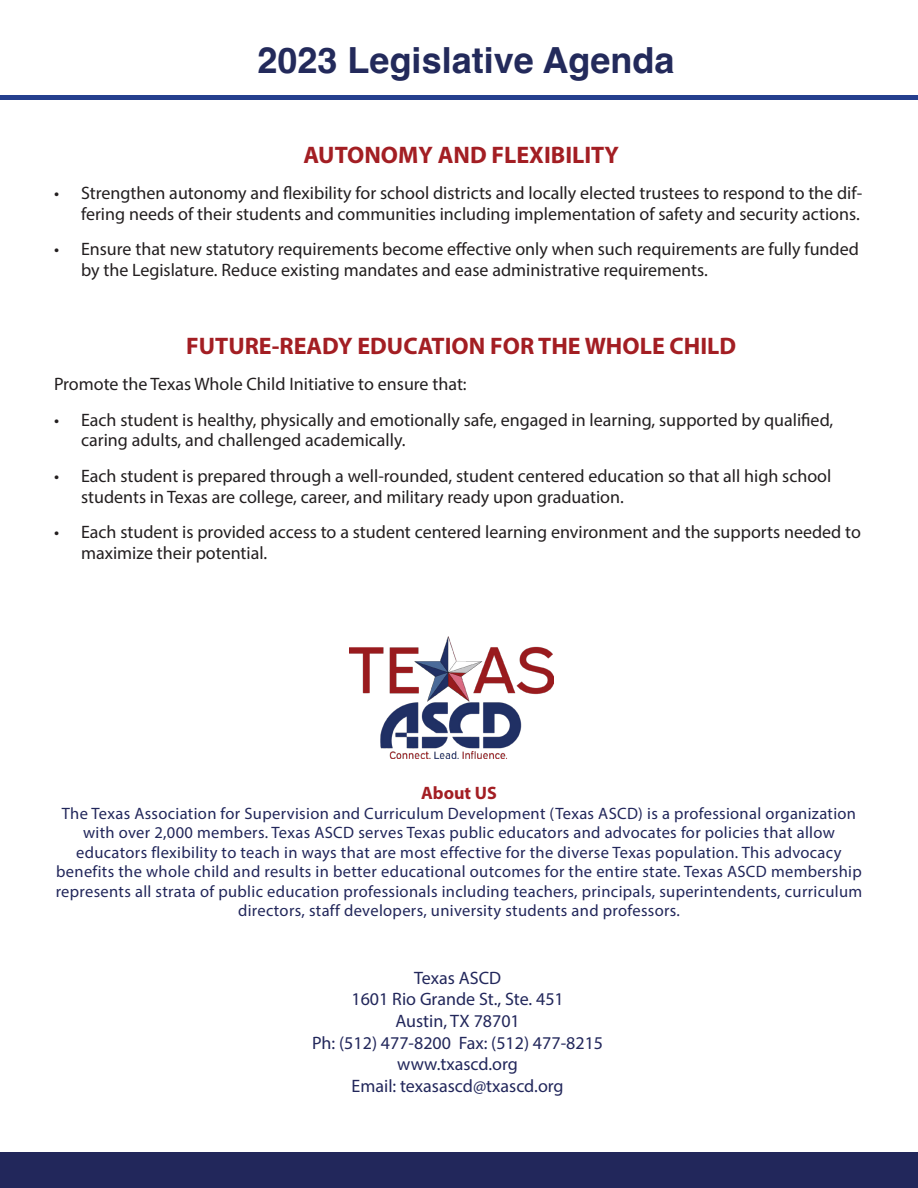
<style>
.page{position:relative;width:918px;height:1188px;background:#fff}
.page>*{position:absolute;margin:0;border:0;box-sizing:border-box;transform-origin:0 0}
.t1{font:700 36px "Helvetica";color:#232a5b}
.t2{font:700 24px "Myriad Pro";color:#a31e23}
.t3{font:18px/20.7px "Myriad Pro";color:#231f20}
.t4{font:18px/21.6px "Myriad Pro";color:#22275b;text-align:center}
.t5{font:700 18px "Myriad Pro";color:#a31e23}
.t6{font:16.5px/19.5px "Myriad Pro";letter-spacing:.02em;color:#22275b;text-align:center}
</style>
<div class="page">
<div style="left:0;top:95px;width:918px;height:5px;background:#253f8e"></div>
<div style="left:0;top:1153px;width:918px;height:35px;background:#22275b"></div>
<img style="left:349px;top:637px;width:205px;height:122px">
<p class="t1" style="left:258px;top:39px;width:418px">2023 Legislative Agenda</p>
<p class="t2" style="left:303px;top:139px;width:317px">AUTONOMY AND FLEXIBILITY</p>
<p class="t3" style="left:54px;top:182px;width:810px;text-align:right">• Strengthen autonomy and flexibility for school districts and locally elected trustees to respond to the dif&shy;fering needs of their students and communities including implementation of safety and security actions.</p>
<p class="t3" style="left:81px;top:239px;width:779px;text-indent:-27px">• Ensure that new statutory requirements become effective only when such requirements are fully funded by the Legislature. Reduce existing mandates and ease administrative requirements.</p>
<p class="t2" style="left:186px;top:331px;width:552px">FUTURE-READY EDUCATION FOR THE WHOLE CHILD</p>
<p class="t3" style="left:54px;top:373px;width:414px">Promote the Texas Whole Child Initiative to ensure that:</p>
<p class="t3" style="left:81px;top:409px;width:754px;text-indent:-27px">• Each student is healthy, physically and emotionally safe, engaged in learning, supported by qualified, caring adults, and challenged academically.</p>
<p class="t3" style="left:81px;top:465px;width:752px;text-indent:-27px">• Each student is prepared through a well-rounded, student centered education so that all high school students in Texas are college, career, and military ready upon graduation.</p>
<p class="t3" style="left:81px;top:522px;width:782px;text-indent:-27px">• Each student is provided access to a student centered learning environment and the supports needed to maximize their potential.</p>
<p class="t5" style="left:421px;top:781px;width:77px">About US</p>
<p class="t6" style="left:56px;top:803px;width:808px">The Texas Association for Supervision and Curriculum Development (Texas ASCD) is a professional organization with over 2,000 members. Texas ASCD serves Texas public educators and advocates for policies that allow educators flexibility to teach in ways that are most effective for the diverse Texas population. This advocacy benefits the whole child and results in better educational outcomes for the entire state. Texas ASCD membership represents all strata of public education professionals including teachers, principals, superintendents, curriculum directors, staff developers, university students and professors.</p>
<p class="t4" style="left:312px;top:967px;width:292px">Texas ASCD<br>1601 Rio Grande St., Ste. 451<br>Austin, TX 78701<br>Ph: (512) 477-8200 Fax: (512) 477-8215 www.txascd.org<br>Email: texasascd@txascd.org</p>
</div>
